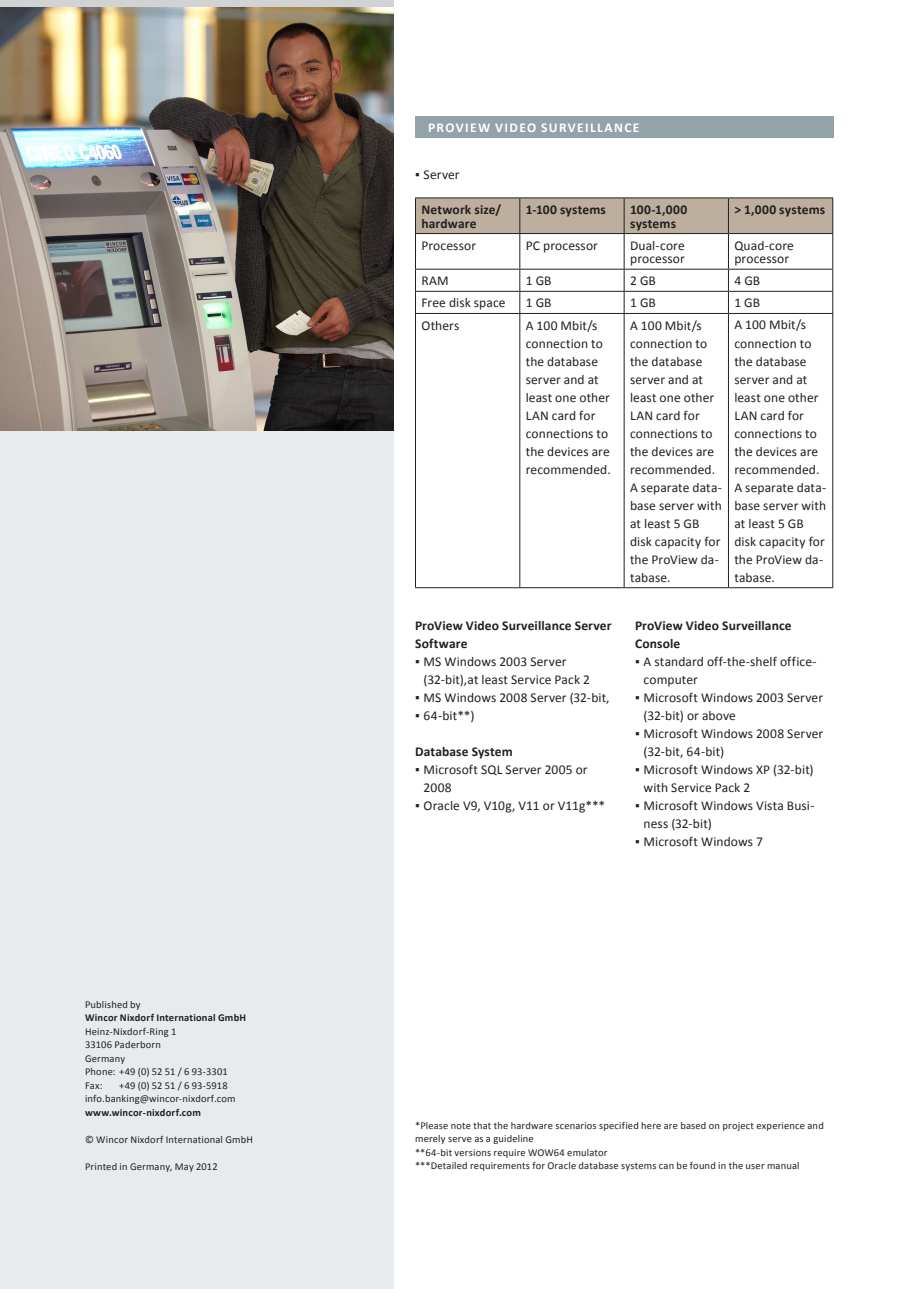
<style>
.page{position:relative;width:919px;height:1289px;background:#fff}
.page>*{position:absolute;margin:0;border:0;box-sizing:border-box;transform-origin:0 0}
.t1{font:13.5px/18px "Calibri";letter-spacing:.005em;color:#231f20}
.t2{font:700 13.5px/13.5px "Calibri";letter-spacing:.015em;color:#231f20}
.t3{font:700 13.5px "Calibri";letter-spacing:.1em;color:#fff}
.t4{font:10.5px/13.5px "Calibri";letter-spacing:.015em;color:#231f20}
.t5{font:700 10.5px "Calibri";letter-spacing:.015em;color:#231f20}
</style>
<div class="page">
<img style="left:0;top:7px;width:394px;height:424px">
<div style="left:0;top:431px;width:394px;height:857px;background:#e7ebed"></div>
<div style="left:415px;top:117px;width:418px;height:21px;background:#94a2aa"></div>
<div style="left:416px;top:198px;width:416px;height:35px;background:#bcaf9e"></div>
<hr style="left:415px;top:197px;width:105px;height:1px;background:#231f20">
<hr style="left:415px;top:198px;width:1px;height:35px;background:#231f20">
<hr style="left:519px;top:197px;width:105px;height:1px;background:#231f20">
<hr style="left:519px;top:198px;width:1px;height:35px;background:#231f20">
<hr style="left:624px;top:197px;width:104px;height:1px;background:#231f20">
<hr style="left:623px;top:198px;width:1px;height:35px;background:#231f20">
<hr style="left:728px;top:197px;width:105px;height:1px;background:#231f20">
<hr style="left:728px;top:198px;width:1px;height:35px;background:#231f20">
<hr style="left:832px;top:198px;width:1px;height:35px;background:#231f20">
<hr style="left:415px;top:233px;width:105px;height:1px;background:#231f20">
<hr style="left:415px;top:234px;width:1px;height:35px;background:#231f20">
<hr style="left:519px;top:233px;width:105px;height:1px;background:#231f20">
<hr style="left:519px;top:234px;width:1px;height:35px;background:#231f20">
<hr style="left:624px;top:233px;width:104px;height:1px;background:#231f20">
<hr style="left:623px;top:234px;width:1px;height:35px;background:#231f20">
<hr style="left:728px;top:233px;width:105px;height:1px;background:#231f20">
<hr style="left:728px;top:234px;width:1px;height:35px;background:#231f20">
<hr style="left:832px;top:234px;width:1px;height:35px;background:#231f20">
<hr style="left:415px;top:269px;width:105px;height:1px;background:#231f20">
<hr style="left:519px;top:269px;width:105px;height:1px;background:#231f20">
<hr style="left:624px;top:269px;width:104px;height:1px;background:#231f20">
<hr style="left:728px;top:269px;width:105px;height:1px;background:#231f20">
<hr style="left:415px;top:291px;width:105px;height:1px;background:#231f20">
<svg style="left:415px;top:269px;width:1px;height:44px"></svg>
<hr style="left:519px;top:291px;width:105px;height:1px;background:#231f20">
<svg style="left:519px;top:269px;width:1px;height:44px"></svg>
<hr style="left:624px;top:291px;width:104px;height:1px;background:#231f20">
<svg style="left:623px;top:269px;width:1px;height:44px"></svg>
<hr style="left:728px;top:291px;width:105px;height:1px;background:#231f20">
<svg style="left:728px;top:269px;width:1px;height:44px"></svg>
<svg style="left:832px;top:269px;width:1px;height:44px"></svg>
<hr style="left:415px;top:313px;width:105px;height:1px;background:#231f20">
<hr style="left:415px;top:314px;width:1px;height:273px;background:#231f20">
<hr style="left:519px;top:313px;width:105px;height:1px;background:#231f20">
<hr style="left:519px;top:314px;width:1px;height:273px;background:#231f20">
<hr style="left:624px;top:313px;width:104px;height:1px;background:#231f20">
<hr style="left:623px;top:314px;width:1px;height:273px;background:#231f20">
<hr style="left:728px;top:313px;width:105px;height:1px;background:#231f20">
<hr style="left:728px;top:314px;width:1px;height:273px;background:#231f20">
<hr style="left:832px;top:314px;width:1px;height:273px;background:#231f20">
<hr style="left:415px;top:587px;width:105px;height:1px;background:#231f20">
<hr style="left:519px;top:587px;width:105px;height:1px;background:#231f20">
<hr style="left:624px;top:587px;width:104px;height:1px;background:#231f20">
<hr style="left:728px;top:587px;width:105px;height:1px;background:#231f20">
<p class="t4" style="left:85px;top:997px;width:57px">Published by</p>
<p class="t5" style="left:85px;top:1011px;width:162px">Wincor Nixdorf International GmbH</p>
<p class="t4" style="left:85px;top:1024px;width:144px">Heinz-Nixdorf-Ring 1<br>33106 Paderborn<br>Germany<br>Phone: +49 (0) 52 51 / 6 93-3301<br>Fax:</p>
<p class="t4" style="left:85px;top:1078px;width:152px;text-indent:34px">+49 (0) 52 51 / 6 93-5918 info.banking@wincor-nixdorf.com</p>
<p class="t5" style="left:85px;top:1105px;width:117px">www.wincor-nixdorf.com</p>
<p class="t4" style="left:85px;top:1132px;width:169px">© Wincor Nixdorf International GmbH</p>
<p class="t4" style="left:85px;top:1159px;width:134px">Printed in Germany, May 2012</p>
<p class="t3" style="left:428px;top:118px;width:213px">ProView Video Surveillance</p>
<p class="t1" style="left:415px;top:166px;width:46px">▪ Server</p>
<p class="t2" style="left:421px;top:203px;width:81px">Network size/ hardware</p>
<p class="t2" style="left:525px;top:203px;width:82px">1-100 systems</p>
<p class="t2" style="left:630px;top:203px;width:59px">100-1,000 systems</p>
<p class="t2" style="left:734px;top:203px;width:92px">&gt; 1,000 systems</p>
<p class="t1" style="left:421px;top:236px;width:56px">Processor</p>
<p class="t1" style="left:525px;top:236px;width:74px">PC processor</p>
<p class="t1" style="left:630px;top:238px;width:56px;line-height:13.5px">Dual-core processor</p>
<p class="t1" style="left:734px;top:238px;width:61px;line-height:13.5px">Quad-core processor</p>
<p class="t1" style="left:421px;top:272px;width:29px">RAM</p>
<p class="t1" style="left:525px;top:272px;width:27px">1 GB</p>
<p class="t1" style="left:630px;top:272px;width:27px">2 GB</p>
<p class="t1" style="left:734px;top:272px;width:27px">4 GB</p>
<p class="t1" style="left:421px;top:294px;width:86px">Free disk space</p>
<p class="t1" style="left:525px;top:294px;width:27px">1 GB</p>
<p class="t1" style="left:630px;top:294px;width:27px">1 GB</p>
<p class="t1" style="left:734px;top:294px;width:27px">1 GB</p>
<p class="t1" style="left:421px;top:316px;width:40px">Others</p>
<p class="t1" style="left:525px;top:316px;width:87px">A 100 Mbit/s connection to the database server and at least one other<br>LAN card for connections to the devices are recommended.</p>
<p class="t1" style="left:630px;top:316px;width:93px">A 100 Mbit/s connection to the database server and at least one other<br>LAN card for connections to the devices are recommended.<br>A separate data&shy;base server with at least 5 GB disk capacity for the ProView da&shy;tabase.</p>
<p class="t1" style="left:734px;top:316px;width:93px">A 100 Mbit/s connection to the database server and at least one other<br>LAN card for connections to the devices are recommended.<br>A separate data&shy;base server with at least 5 GB disk capacity for the ProView da&shy;tabase.</p>
<p class="t2" style="left:415px;top:616px;width:198px;line-height:18px">ProView Video Surveillance Server<br>Software</p>
<p class="t1" style="left:423px;top:652px;width:168px;text-indent:-9px">▪ MS Windows 2003 Server (32-bit),at least Service Pack 2</p>
<p class="t1" style="left:415px;top:688px;width:196px">▪ MS Windows 2008 Server (32-bit,</p>
<p class="t1" style="left:415px;top:706px;width:61px">▪ 64-bit**)</p>
<p class="t2" style="left:415px;top:744px;width:99px">Database System</p>
<p class="t1" style="left:423px;top:760px;width:165px;text-indent:-9px">▪ Microsoft SQL Server 2005 or<br>2008</p>
<p class="t1" style="left:415px;top:796px;width:192px">▪ Oracle V9, V10g, V11 or V11g***</p>
<p class="t2" style="left:635px;top:616px;width:158px;line-height:18px">ProView Video Surveillance<br>Console</p>
<p class="t1" style="left:643px;top:652px;width:174px;text-indent:-9px">▪ A standard off-the-shelf office&shy;computer</p>
<p class="t1" style="left:643px;top:688px;width:181px;text-indent:-9px">▪ Microsoft Windows 2003 Server (32-bit) or above</p>
<p class="t1" style="left:643px;top:724px;width:181px;text-indent:-9px">▪ Microsoft Windows 2008 Server (32-bit, 64-bit)</p>
<p class="t1" style="left:643px;top:760px;width:172px;text-indent:-9px">▪ Microsoft Windows XP (32-bit) with Service Pack 2</p>
<p class="t1" style="left:643px;top:796px;width:172px;text-indent:-9px">▪ Microsoft Windows Vista Busi&shy;ness (32-bit)</p>
<p class="t1" style="left:635px;top:832px;width:129px">▪ Microsoft Windows 7</p>
<p class="t4" style="left:415px;top:1118px;width:410px">*Please note that the hardware scenarios specified here are based on project experience and merely serve as a guideline<br>**64-bit versions require WOW64 emulator<br>***Detailed requirements for Oracle database systems can be found in the user manual</p>
</div>
